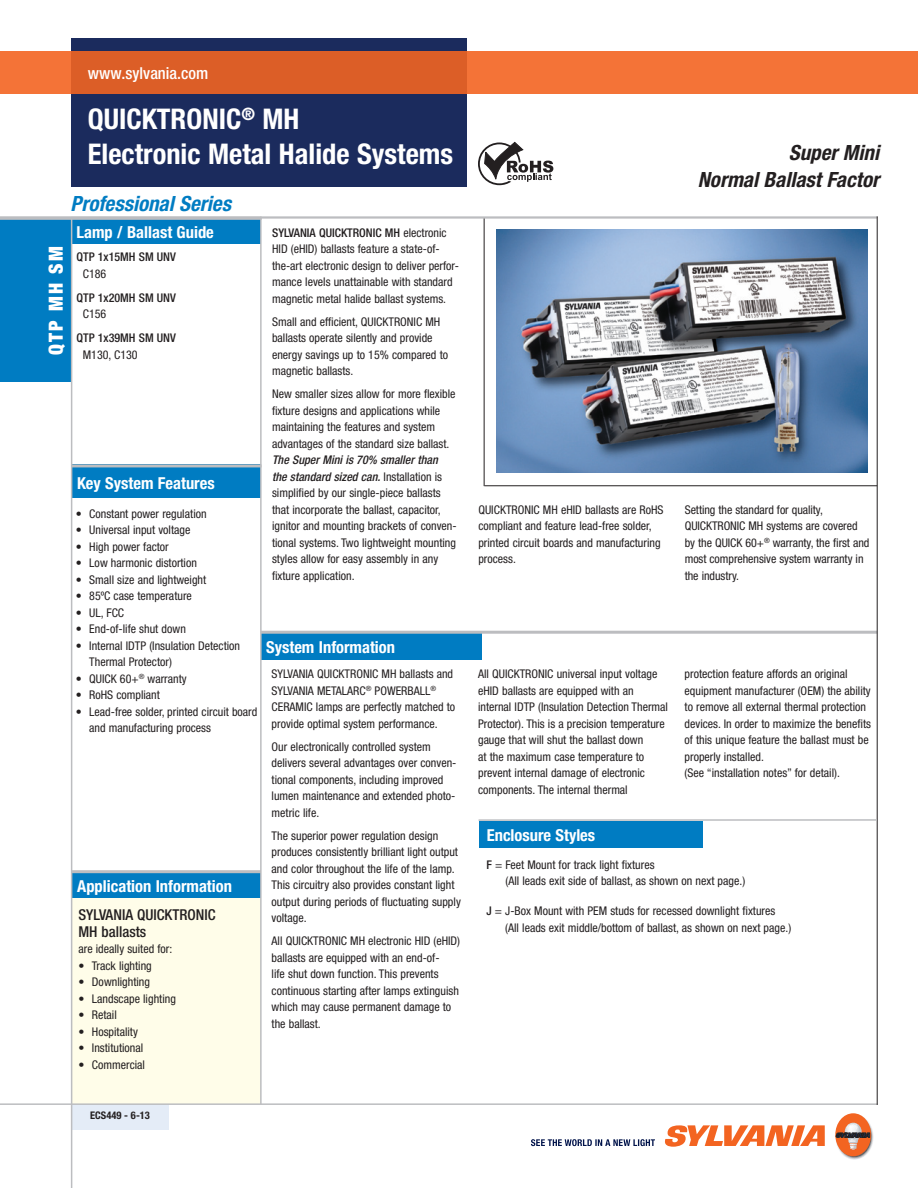
<style>
.page{position:relative;width:918px;height:1188px;background:#fff}
.page>*{position:absolute;margin:0;border:0;box-sizing:border-box;transform-origin:0 0}
.t1{font:700 condensed 28.5px/34.5px "Helvetica Neue";color:#fff}
._003_Type_CC_red_typ{font:italic 700 condensed 21px "Helvetica Neue";color:#231f20}
._002_High_Efficiency{font:italic 700 condensed 21px "Helvetica Neue";color:#007cc2}
.t2{font:900 condensed 19.5px "Helvetica Neue";letter-spacing:.1em;color:#fff}
.t3{font:700 condensed 16.5px "Helvetica Neue";color:#fff}
.t4{font:500 condensed 16.5px "Helvetica Neue";color:#fff}
._004_Column_Text_Bol{font:500 condensed 15px/16.5px "Helvetica Neue";color:#231f20}
._006_Body_Copy{font:condensed 12px/16.5px "Helvetica Neue";color:#231f20}
._005_Column_Text_Rom{font:condensed 12px/16.5px "Helvetica Neue";color:#231f20}
._004_Column_Text_Bol-2{font:500 condensed 12px "Helvetica Neue";color:#231f20}
._004_Column_Text_Bol-3{font:condensed 12px "Helvetica Neue";color:#231f20}
.t5{font:700 condensed 10.5px "Helvetica Neue";color:#231f20}
.s1{font-weight:500}
.s2{font-weight:500;font-style:italic}
</style>
<div class="page">
<div style="left:71px;top:38px;width:396px;height:149px;background:#1b2b5d"></div>
<div style="left:0;top:52px;width:918px;height:42px;background:linear-gradient(to bottom,#ea6a30,#ea6a30)"></div>
<div style="left:72px;top:1104px;width:97px;height:25px;background:#e4ecf7"></div>
<hr style="left:0;top:216px;width:878px;height:2px;background:#bcbdc0">
<div style="left:0;top:218px;width:71px;height:164px;background:#007cc2"></div>
<div style="left:71px;top:218px;width:189px;height:26px;background:#007cc2"></div>
<div style="left:72px;top:465px;width:189px;height:33px;background:#007cc2"></div>
<hr style="left:72px;top:464px;width:190px;height:3px;background:#bcbdc0">
<div style="left:72px;top:894px;width:188px;height:210px;background:#fffde9"></div>
<div style="left:72px;top:871px;width:189px;height:27px;background:#007cc2"></div>
<hr style="left:72px;top:870px;width:189px;height:3px;background:#bcbdc0">
<div style="left:261px;top:633px;width:220px;height:27px;background:#007cc2"></div>
<hr style="left:261px;top:631px;width:616px;height:3px;background:#bcbdc0">
<img style="left:496px;top:230px;width:371px;height:243px">
<hr style="left:484px;top:218px;width:1px;height:268px;background:#231f20">
<hr style="left:484px;top:485px;width:393px;height:1px;background:#231f20">
<hr style="left:71px;top:218px;width:1px;height:970px;background:#bcbdc0">
<hr style="left:0;top:1103px;width:878px;height:2px;background:#bcbdc0">
<hr style="left:71px;top:217px;width:806px;height:2px;background:#bcbdc0">
<hr style="left:877px;top:216px;width:1px;height:889px;background:#231f20">
<hr style="left:0;top:217px;width:261px;height:3px;background:#bcbdc0">
<hr style="left:260px;top:217px;width:2px;height:887px;background:#bcbdc0">
<svg style="left:478px;top:142px;width:75px;height:43px"></svg>
<div style="left:479px;top:821px;width:223px;height:27px;background:#007cc2"></div>
<hr style="left:479px;top:819px;width:398px;height:2px;background:#bcbdc0">
<svg style="left:665px;top:1125px;width:160px;height:22px"></svg>
<svg style="left:835px;top:1113px;width:39px;height:47px"></svg>
<svg style="left:531px;top:1139px;width:124px;height:7px"></svg>
<p class="t4" style="left:88px;top:64px;width:122px">www.sylvania.com</p>
<p class="t1" style="left:88px;top:101px;width:367px">QUICKTRONIC<sup>®</sup> MH<br>Electronic Metal Halide Systems</p>
<p class="_002_High_Efficiency" style="left:70px;top:190px;width:162px">Professional Series</p>
<p class="t2" style="left:44px;top:355px;width:110px;rotate:-90deg">QTP MH SM</p>
<p class="t3" style="left:77px;top:222px;width:139px">Lamp / Ballast Guide</p>
<p class="_004_Column_Text_Bol-2" style="left:76px;top:250px;width:101px">QTP 1x15MH SM UNV</p>
<p class="_005_Column_Text_Rom" style="left:83px;top:265px;width:25px">C186</p>
<p class="_004_Column_Text_Bol-2" style="left:76px;top:290px;width:101px">QTP 1x20MH SM UNV</p>
<p class="_005_Column_Text_Rom" style="left:83px;top:306px;width:25px">C156</p>
<p class="_004_Column_Text_Bol-2" style="left:76px;top:331px;width:101px">QTP 1x39MH SM UNV</p>
<p class="_005_Column_Text_Rom" style="left:83px;top:346px;width:56px">M130, C130</p>
<p class="t3" style="left:77px;top:474px;width:139px">Key System Features</p>
<p class="_005_Column_Text_Rom" style="left:76px;top:505px;width:132px">• Constant power regulation</p>
<p class="_005_Column_Text_Rom" style="left:76px;top:522px;width:116px">• Universal input voltage</p>
<p class="_005_Column_Text_Rom" style="left:76px;top:538px;width:95px">• High power factor</p>
<p class="_005_Column_Text_Rom" style="left:76px;top:555px;width:123px">• Low harmonic distortion</p>
<p class="_005_Column_Text_Rom" style="left:76px;top:571px;width:132px">• Small size and lightweight</p>
<p class="_005_Column_Text_Rom" style="left:76px;top:588px;width:118px">• 85ºC case temperature</p>
<p class="_005_Column_Text_Rom" style="left:76px;top:604px;width:50px">• UL, FCC</p>
<p class="_005_Column_Text_Rom" style="left:76px;top:621px;width:112px">• End-of-life shut down</p>
<p class="_005_Column_Text_Rom" style="left:89px;top:637px;width:152px;text-indent:-14px">• Internal IDTP (Insulation Detection<br>Thermal Protector)</p>
<p class="_005_Column_Text_Rom" style="left:76px;top:670px;width:112px">• QUICK 60+<sup>®</sup> warranty</p>
<p class="_005_Column_Text_Rom" style="left:76px;top:687px;width:86px">• RoHS compliant</p>
<p class="_005_Column_Text_Rom" style="left:89px;top:703px;width:170px;text-indent:-14px">• Lead-free solder, printed circuit board and manufacturing process</p>
<p class="t3" style="left:77px;top:876px;width:156px">Application Information</p>
<p class="_004_Column_Text_Bol" style="left:78px;top:907px;width:139px">SYLVANIA QUICKTRONIC<br>MH ballasts</p>
<p class="_004_Column_Text_Bol-3" style="left:78px;top:942px;width:95px">are ideally suited for:</p>
<p class="_005_Column_Text_Rom" style="left:78px;top:957px;width:75px">• Track lighting</p>
<p class="_005_Column_Text_Rom" style="left:78px;top:974px;width:73px">• Downlighting</p>
<p class="_005_Column_Text_Rom" style="left:78px;top:990px;width:99px">• Landscape lighting</p>
<p class="_005_Column_Text_Rom" style="left:78px;top:1007px;width:40px">• Retail</p>
<p class="_005_Column_Text_Rom" style="left:78px;top:1023px;width:61px">• Hospitality</p>
<p class="_005_Column_Text_Rom" style="left:78px;top:1040px;width:66px">• Institutional</p>
<p class="_005_Column_Text_Rom" style="left:78px;top:1056px;width:68px">• Commercial</p>
<p class="_006_Body_Copy" style="left:272px;top:224px;width:188px"><span class="s1">SYLVANIA QUICKTRONIC MH</span> electronic HID (eHID) ballasts feature a state-of&shy;the-art electronic design to deliver perfor&shy;mance levels unattainable with standard magnetic metal halide ballast systems.</p>
<p class="_006_Body_Copy" style="left:272px;top:313px;width:178px">Small and efficient, QUICKTRONIC MH ballasts operate silently and provide energy savings up to 15% compared to magnetic ballasts.</p>
<p class="_006_Body_Copy" style="left:272px;top:386px;width:186px">New smaller sizes allow for more flexible fixture designs and applications while maintaining the features and system advantages of the standard size ballast.<br><span class="s2">The Super Mini is 70% smaller than<br>the standard sized can.</span> Installation is simplified by our single-piece ballasts that incorporate the ballast, capacitor, ignitor and mounting brackets of conven&shy;tional systems. Two lightweight mounting styles allow for easy assembly in any fixture application.</p>
<p class="t3" style="left:266px;top:637px;width:130px">System Information</p>
<p class="_006_Body_Copy" style="left:272px;top:666px;width:185px">SYLVANIA QUICKTRONIC MH ballasts and SYLVANIA METALARC<sup>®</sup> POWERBALL<sup>® </sup>CERAMIC lamps are perfectly matched to provide optimal system performance.</p>
<p class="_006_Body_Copy" style="left:272px;top:738px;width:186px">Our electronically controlled system delivers several advantages over conven&shy;tional components, including improved lumen maintenance and extended photo&shy;metric life.</p>
<p class="_006_Body_Copy" style="left:272px;top:827px;width:191px">The superior power regulation design produces consistently brilliant light output and color throughout the life of the lamp.<br>This circuitry also provides constant light output during periods of fluctuating supply voltage.</p>
<p class="_006_Body_Copy" style="left:272px;top:933px;width:190px">All QUICKTRONIC MH electronic HID (eHID) ballasts are equipped with an end-of-<br>life shut down function. This prevents continuous starting after lamps extinguish which may cause permanent damage to the ballast.</p>
<p class="t5" style="left:90px;top:1109px;width:61px">ECS449 - 6-13</p>
<p class="_003_Type_CC_red_typ" style="left:789px;top:140px;width:92px">Super Mini</p>
<p class="_003_Type_CC_red_typ" style="left:698px;top:167px;width:183px">Normal Ballast Factor</p>
<p class="_006_Body_Copy" style="left:478px;top:501px;width:187px">QUICKTRONIC MH eHID ballasts are RoHS compliant and feature lead-free solder, printed circuit boards and manufacturing process.</p>
<p class="_006_Body_Copy" style="left:685px;top:501px;width:186px">Setting the standard for quality,<br>QUICKTRONIC MH systems are covered by the QUICK 60+<sup>®</sup> warranty, the first and most comprehensive system warranty in the industry.</p>
<p class="_006_Body_Copy" style="left:478px;top:666px;width:191px">All QUICKTRONIC universal input voltage eHID ballasts are equipped with an internal IDTP (Insulation Detection Thermal Protector). This is a precision temperature gauge that will shut the ballast down<br>at the maximum case temperature to prevent internal damage of electronic components. The internal thermal</p>
<p class="_006_Body_Copy" style="left:685px;top:666px;width:188px">protection feature affords an original equipment manufacturer (OEM) the ability to remove all external thermal protection devices. In order to maximize the benefits of this unique feature the ballast must be properly installed.<br>(See “installation notes” for detail).</p>
<p class="t3" style="left:487px;top:825px;width:110px">Enclosure Styles</p>
<p class="_005_Column_Text_Rom" style="left:506px;top:856px;width:241px;text-indent:-19px"><span class="s1">F</span> = Feet Mount for track light fixtures<br>(All leads exit side of ballast, as shown on next page.)</p>
<p class="_005_Column_Text_Rom" style="left:505px;top:903px;width:288px;text-indent:-19px"><span class="s1">J</span> = J-Box Mount with PEM studs for recessed downlight fixtures (All leads exit middle/bottom of ballast, as shown on next page.)</p>
</div>
